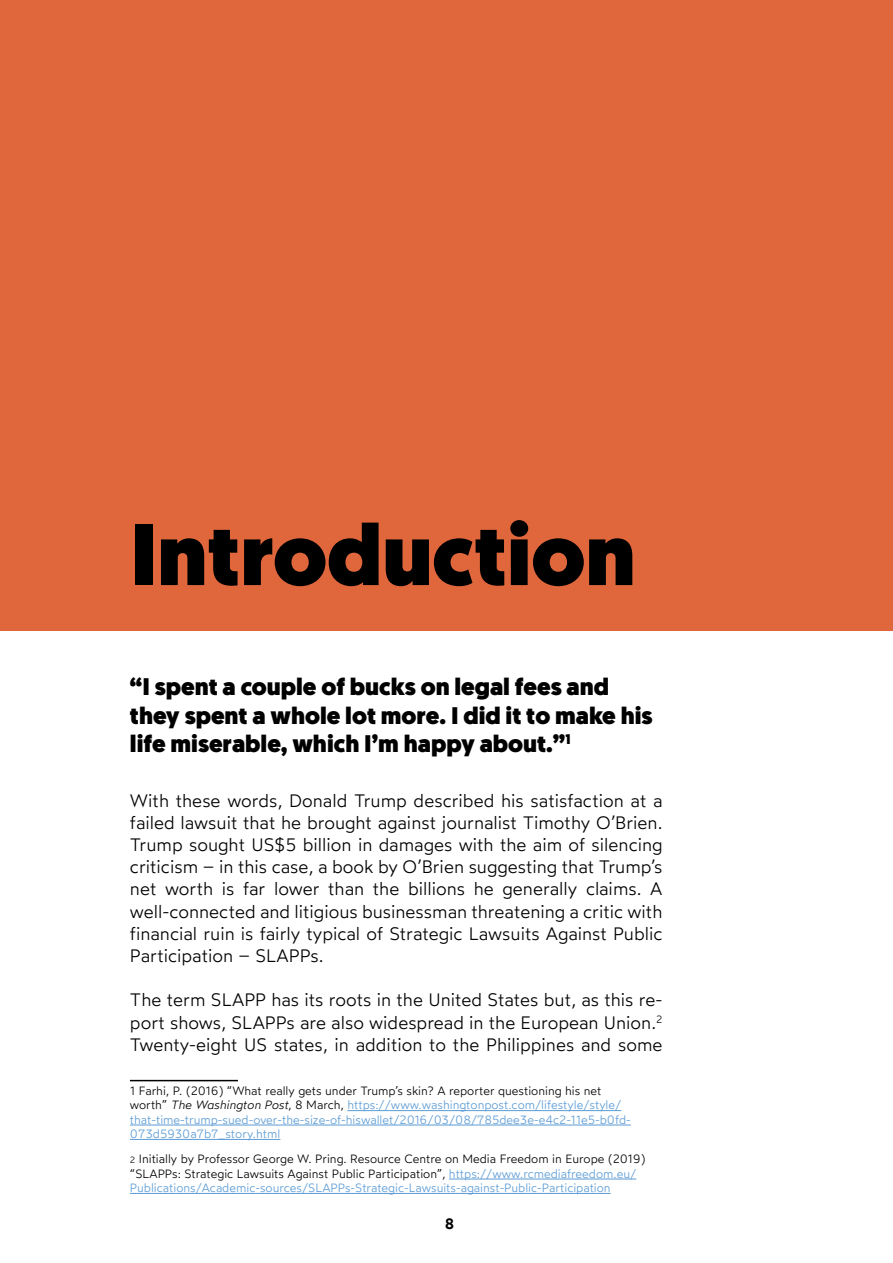
<style>
.page{position:relative;width:893px;height:1263px;background:#fff}
.page>*{position:absolute;margin:0;border:0;box-sizing:border-box;transform-origin:0 0}
.t1{font:900 86.4px "Geomanist";color:#000}
.t2{font:900 24px/28.8px "Geomanist";color:#000}
.t3{font:300 18px/22.2px "Wotfard";color:#000;text-align:justify}
.t4{font:600 15px "Wotfard";color:#000}
.t5{font:300 12px/14.4px "Wotfard";color:#5b9bd5}
.t6{font:300 12px/14.4px "Wotfard";color:#000}
.s1{color:#000}
.s2{font-style:italic;color:#000}
.s3{font-size:9px}
.s4{color:#5b9bd5}
</style>
<div class="page">
<div style="left:0;top:0;width:893px;height:630px;background:#e0673c"></div>
<hr style="left:130px;top:1080px;width:108px;height:1px;background:#000">
<hr style="left:347px;top:1110px;width:274px;height:1px;background:#5b9bd5">
<hr style="left:130px;top:1125px;width:501px;height:1px;background:#5b9bd5">
<hr style="left:130px;top:1139px;width:150px;height:1px;background:#5b9bd5">
<hr style="left:449px;top:1179px;width:187px;height:1px;background:#5b9bd5">
<hr style="left:130px;top:1193px;width:481px;height:1px;background:#5b9bd5">
<h1 class="t1" style="left:130px;top:496px;width:507px">Introduction</h1>
<h2 class="t2" style="left:130px;top:672px;width:524px">“I spent a couple of bucks on legal fees and they spent a whole lot more. I did it to make his life miserable, which I’m happy about.”<sup>1</sup></h2>
<p class="t3" style="left:130px;top:789px;width:534px">With these words, Donald Trump described his satisfaction at a failed lawsuit that he brought against journalist Timothy O’Brien.<br>Trump sought US$5 billion in damages with the aim of silencing criticism – in this case, a book by O’Brien suggesting that Trump’s net worth is far lower than the billions he generally claims. A well-connected and litigious businessman threatening a critic with financial ruin is fairly typical of Strategic Lawsuits Against Public Participation – SLAPPs.</p>
<p class="t3" style="left:130px;top:988px;width:534px">The term SLAPP has its roots in the United States but, as this re&shy;port shows, SLAPPs are also widespread in the European Union.<sup>2<br></sup>Twenty-eight US states, in addition to the Philippines and some</p>
<p class="t5" style="left:130px;top:1083px;width:502px"><span class="s1">1 Farhi, P. (2016) “What really gets under Trump’s skin? A reporter questioning his net worth”</span> <span class="s2">The Washington Post</span><span class="s1">, 8 March,</span> https://www.washingtonpost.com/lifestyle/style/ that-time-trump-sued-over-the-size-of-hiswallet/2016/03/08/785dee3e-e4c2-11e5-b0fd-073d5930a7b7_story.html</p>
<p class="t6" style="left:130px;top:1152px;width:517px"><span class="s3">2</span> Initially by Professor George W. Pring. Resource Centre on Media Freedom in Europe (2019) “SLAPPs: Strategic Lawsuits Against Public Participation”, <span class="s4">https://www.rcmediafreedom.eu/<br>Publications/Academic-sources/SLAPPs-Strategic-Lawsuits-against-Public-Participation</span></p>
<p class="t4" style="left:445px;top:1214px;width:11px">8</p>
</div>
